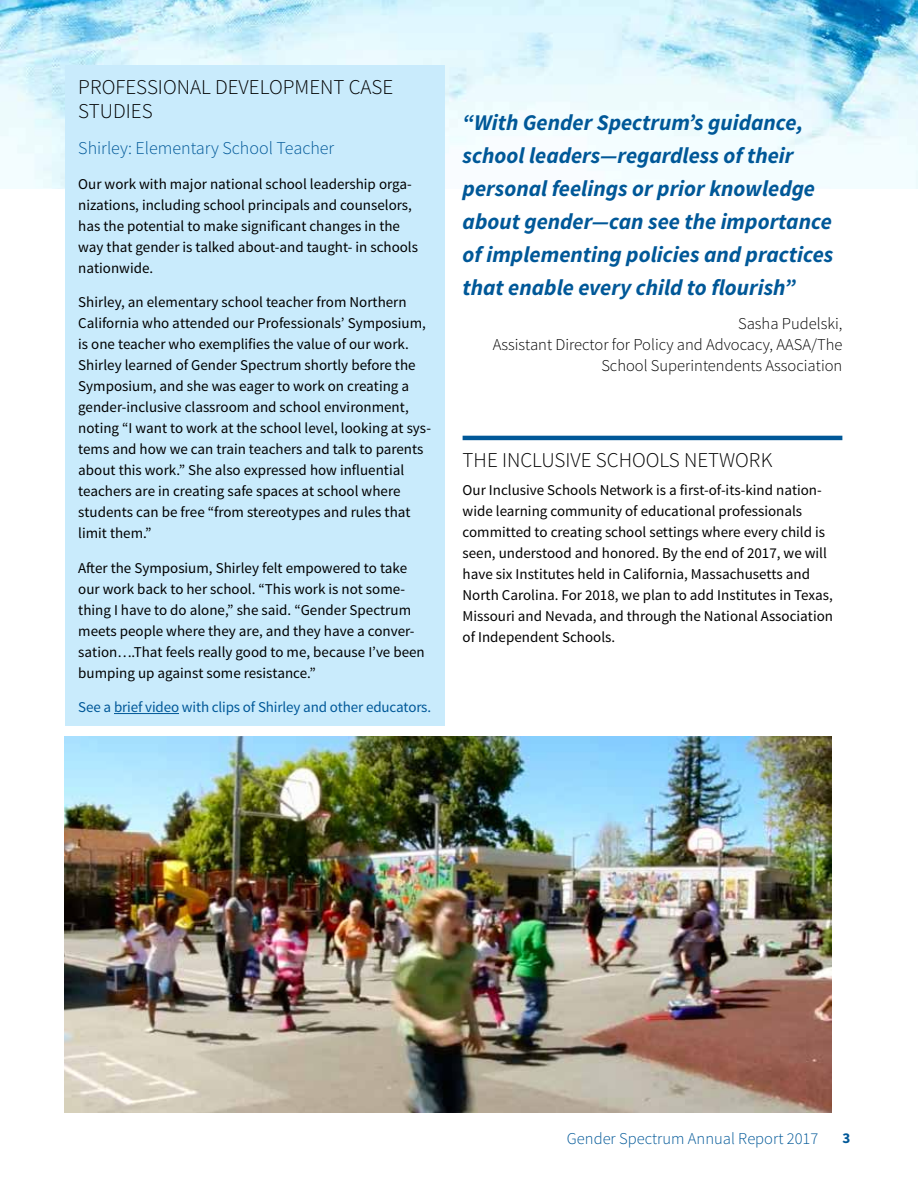
<style>
.page{position:relative;width:918px;height:1188px;background:#fff}
.page>*{position:absolute;margin:0;border:0;box-sizing:border-box;transform-origin:0 0}
.t1{font:italic 700 22.5px/33px "Source Sans Pro";color:#005898}
.t2{font:300 21px/24px "Source Sans Pro";color:#000}
.t3{font:300 18px "Source Sans Pro";color:#005898}
.t4{font:300 16.5px/21px "Source Sans Pro";color:#000}
.t5{font:300 16.5px "Source Sans Pro";color:#005898}
.t6{font:15px/21px "Source Sans Pro";color:#000}
.t7{font:15px "Source Sans Pro";letter-spacing:-.01em;color:#005898}
.t8{font:700 15px "Source Sans Pro";color:#005898}
</style>
<div class="page">
<img style="left:0;top:0;width:918px;height:189px">
<hr style="left:463px;top:436px;width:379px;height:4px;background:#005898">
<div style="left:65px;top:65px;width:380px;height:661px;background:#c9ebfc"></div>
<hr style="left:114px;top:713px;width:65px;height:1px;background:#005898">
<img style="left:65px;top:737px;width:767px;height:375px">
<h2 class="t2" style="left:78px;top:75px;width:314px">Professional Development Case<br>Studies</h2>
<p class="t3" style="left:78px;top:137px;width:258px">Shirley: Elementary School Teacher</p>
<p class="t6" style="left:78px;top:173px;width:341px">Our work with major national school leadership orga&shy;nizations, including school principals and counselors, has the potential to make significant changes in the way that gender is talked about-and taught- in schools nationwide.</p>
<p class="t6" style="left:78px;top:292px;width:354px">Shirley, an elementary school teacher from Northern California who attended our Professionals’ Symposium, is one teacher who exemplifies the value of our work.<br>Shirley learned of Gender Spectrum shortly before the Symposium, and she was eager to work on creating a gender-inclusive classroom and school environment, noting “I want to work at the school level, looking at sys&shy;tems and how we can train teachers and talk to parents about this work.” She also expressed how influential teachers are in creating safe spaces at school where students can be free “from stereotypes and rules that limit them.”</p>
<p class="t6" style="left:78px;top:557px;width:348px">After the Symposium, Shirley felt empowered to take our work back to her school. “This work is not some&shy;thing I have to do alone,” she said. “Gender Spectrum meets people where they are, and they have a conver&shy;sation….That feels really good to me, because I’ve been bumping up against some resistance.”</p>
<p class="t7" style="left:78px;top:698px;width:354px">See a brief video with clips of Shirley and other educators.</p>
<h1 class="t1" style="left:463px;top:106px;width:372px">“With Gender Spectrum’s guidance, school leaders—regardless of their personal feelings or prior knowledge about gender—can see the importance of implementing policies and practices that enable every child to flourish”</h1>
<p class="t4" style="left:493px;top:313px;width:351px;text-indent:245px">Sasha Pudelski,<br>Assistant Director for Policy and Advocacy, AASA</p>
<p class="t4" style="left:601px;top:334px;width:243px;text-align:right">/The<br>School Superintendents Association</p>
<h2 class="t2" style="left:463px;top:448px;width:311px">The I nclusive Schools Network</h2>
<p class="t6" style="left:463px;top:480px;width:372px">Our Inclusive Schools Network is a first-of-its-kind nation&shy;wide learning community of educational professionals committed to creating school settings where every child is seen, understood and honored. By the end of 2017, we will have six Institutes held in California, Massachusetts and North Carolina. For 2018, we plan to add Institutes in Texas, Missouri and Nevada, and through the National Association of Independent Schools.</p>
<p class="t5" style="left:567px;top:1129px;width:253px">Gender Spectrum Annual Report 2017</p>
<p class="t8" style="left:842px;top:1129px;width:9px">3</p>
</div>
